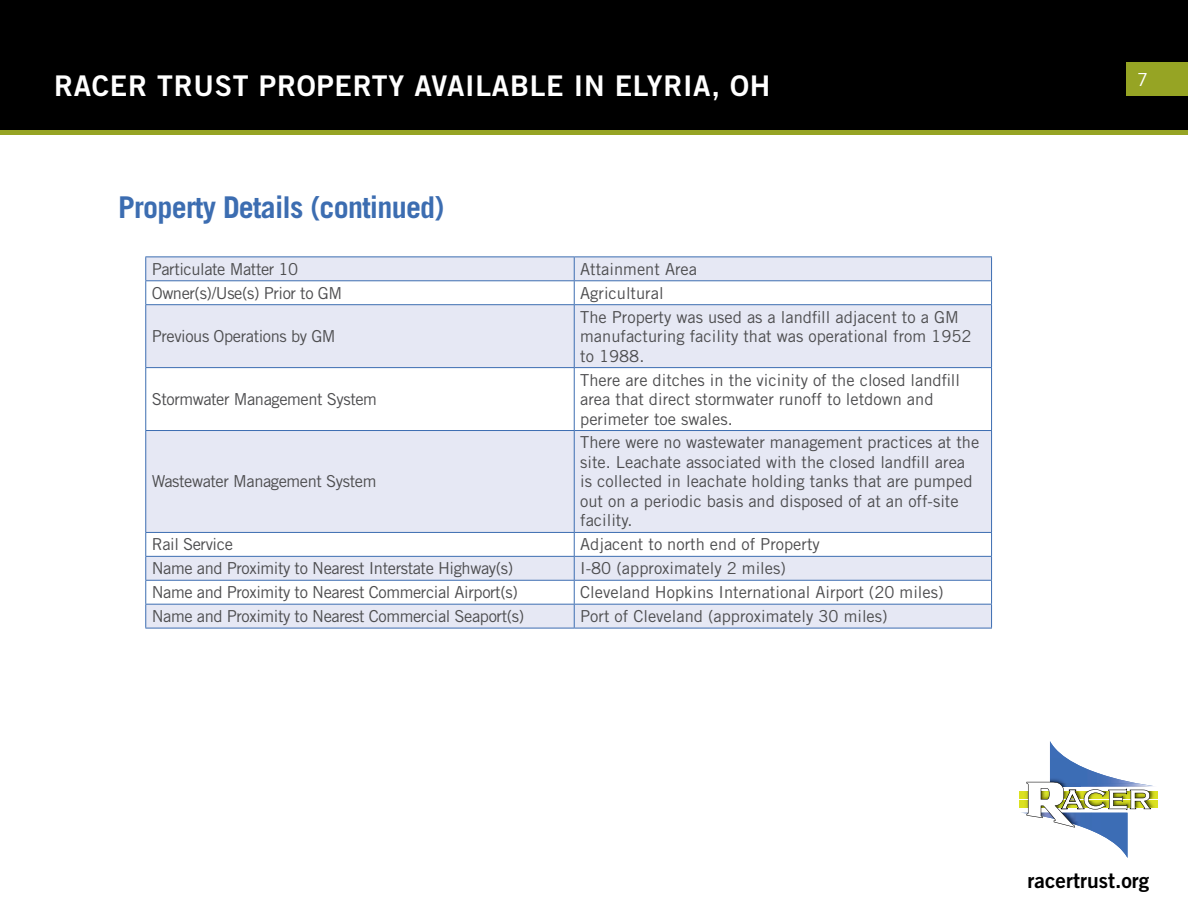
<style>
.page{position:relative;width:1188px;height:918px;background:#fff}
.page>*{position:absolute;margin:0;border:0;box-sizing:border-box;transform-origin:0 0}
.t1{font:700 30px "Trade Gothic LT Std";letter-spacing:-.025em;color:#3c6db1}
.t2{font:28.5px "Trade Gothic LT Std Bd 2";letter-spacing:.025em;color:#fff}
.t3{font:21px "Trade Gothic LT Std Bd 2";color:#000}
.t4{font:18px "Trade Gothic LT Std";color:#fff}
.t5{font:16.5px/19.5px "Trade Gothic LT Std";color:#4d4d4f}
.t6{font:16.5px "Trade Gothic LT Std";letter-spacing:-.025em;color:#4d4d4f}
</style>
<div class="page">
<div style="left:1px;top:1px;width:1186px;height:131px;background:#000"></div>
<div style="left:0;top:0;width:1188px;height:133px;border:2px solid #000"></div>
<div style="left:1126px;top:62px;width:62px;height:34px;background:#96a424"></div>
<div style="left:0;top:130px;width:1188px;height:5px;background:#96a424"></div>
<div style="left:1019px;top:791px;width:139px;height:7px;background:#dbe120"></div>
<div style="left:1019px;top:801px;width:139px;height:7px;background:#dbe120"></div>
<svg style="left:1021px;top:741px;width:137px;height:117px"></svg>
<div style="left:146px;top:257px;width:845px;height:371px;background:#e6e8f4"></div>
<svg style="left:146px;top:281px;width:845px;height:323px;fill:#e6e8f4"></svg>
<hr style="left:145px;top:256px;width:429px;height:1px;background:#3c6db1">
<hr style="left:574px;top:256px;width:418px;height:1px;background:#3c6db1">
<hr style="left:145px;top:280px;width:429px;height:1px;background:#3c6db1">
<svg style="left:145px;top:257px;width:1px;height:47px"></svg>
<hr style="left:574px;top:280px;width:418px;height:1px;background:#3c6db1">
<svg style="left:574px;top:257px;width:1px;height:47px"></svg>
<svg style="left:991px;top:257px;width:1px;height:47px"></svg>
<hr style="left:145px;top:304px;width:429px;height:1px;background:#3c6db1">
<hr style="left:145px;top:305px;width:1px;height:62px;background:#3c6db1">
<hr style="left:574px;top:304px;width:418px;height:1px;background:#3c6db1">
<hr style="left:574px;top:305px;width:1px;height:62px;background:#3c6db1">
<hr style="left:991px;top:305px;width:1px;height:62px;background:#3c6db1">
<hr style="left:145px;top:367px;width:429px;height:1px;background:#3c6db1">
<hr style="left:145px;top:368px;width:1px;height:62px;background:#3c6db1">
<hr style="left:574px;top:367px;width:418px;height:1px;background:#3c6db1">
<hr style="left:574px;top:368px;width:1px;height:62px;background:#3c6db1">
<hr style="left:991px;top:368px;width:1px;height:62px;background:#3c6db1">
<hr style="left:145px;top:430px;width:429px;height:1px;background:#3c6db1">
<hr style="left:145px;top:431px;width:1px;height:101px;background:#3c6db1">
<hr style="left:574px;top:430px;width:418px;height:1px;background:#3c6db1">
<hr style="left:574px;top:431px;width:1px;height:101px;background:#3c6db1">
<hr style="left:991px;top:431px;width:1px;height:101px;background:#3c6db1">
<hr style="left:145px;top:532px;width:429px;height:1px;background:#3c6db1">
<hr style="left:574px;top:532px;width:418px;height:1px;background:#3c6db1">
<hr style="left:145px;top:556px;width:429px;height:1px;background:#3c6db1">
<hr style="left:574px;top:556px;width:418px;height:1px;background:#3c6db1">
<hr style="left:145px;top:580px;width:429px;height:1px;background:#3c6db1">
<hr style="left:574px;top:580px;width:418px;height:1px;background:#3c6db1">
<hr style="left:145px;top:604px;width:429px;height:1px;background:#3c6db1">
<svg style="left:145px;top:533px;width:1px;height:95px"></svg>
<hr style="left:574px;top:604px;width:418px;height:1px;background:#3c6db1">
<svg style="left:574px;top:533px;width:1px;height:95px"></svg>
<svg style="left:991px;top:533px;width:1px;height:95px"></svg>
<hr style="left:145px;top:628px;width:429px;height:1px;background:#3c6db1">
<hr style="left:574px;top:628px;width:418px;height:1px;background:#3c6db1">
<h2 class="t2" style="left:54px;top:68px;width:718px">RACER TRUST PROPERTY AVAILABLE IN ELYRIA, OH</h2>
<h1 class="t1" style="left:118px;top:189px;width:328px">Property Details (continued)</h1>
<p class="t6" style="left:152px;top:259px;width:148px">Particulate Matter 10</p>
<p class="t5" style="left:580px;top:259px;width:118px">Attainment Area</p>
<p class="t6" style="left:152px;top:283px;width:192px">Owner(s)/Use(s) Prior to GM</p>
<p class="t5" style="left:580px;top:283px;width:85px">Agricultural</p>
<p class="t6" style="left:152px;top:326px;width:185px">Previous Operations by GM</p>
<p class="t5" style="left:580px;top:307px;width:393px">The Property was used as a landfill adjacent to a GM manufacturing facility that was operational from 1952 to 1988.</p>
<p class="t6" style="left:152px;top:389px;width:227px">Stormwater Management System</p>
<p class="t6" style="left:152px;top:472px;width:226px">Wastewater Management System</p>
<p class="t5" style="left:580px;top:370px;width:381px">There are ditches in the vicinity of the closed landfill area that direct stormwater runoff to letdown and perimeter toe swales.</p>
<p class="t5" style="left:580px;top:433px;width:401px">There were no wastewater management practices at the site. Leachate associated with the closed landfill area is collected in leachate holding tanks that are pumped out on a periodic basis and disposed of at an off-site facility.</p>
<p class="t6" style="left:152px;top:535px;width:83px">Rail Service</p>
<p class="t5" style="left:580px;top:535px;width:241px">Adjacent to north end of Property</p>
<p class="t6" style="left:152px;top:558px;width:363px">Name and Proximity to Nearest Interstate Highway(s)</p>
<p class="t5" style="left:580px;top:558px;width:207px">I-80 (approximately 2 miles)</p>
<p class="t6" style="left:152px;top:582px;width:368px">Name and Proximity to Nearest Commercial Airport(s)</p>
<p class="t5" style="left:580px;top:582px;width:365px">Cleveland Hopkins International Airport (20 miles)</p>
<p class="t6" style="left:152px;top:606px;width:374px">Name and Proximity to Nearest Commercial Seaport(s)</p>
<p class="t5" style="left:580px;top:606px;width:309px">Port of Cleveland (approximately 30 miles)</p>
<p class="t4" style="left:1137px;top:68px;width:12px">7</p>
<p class="t3" style="left:1028px;top:867px;width:123px">racertrust.org</p>
</div>
